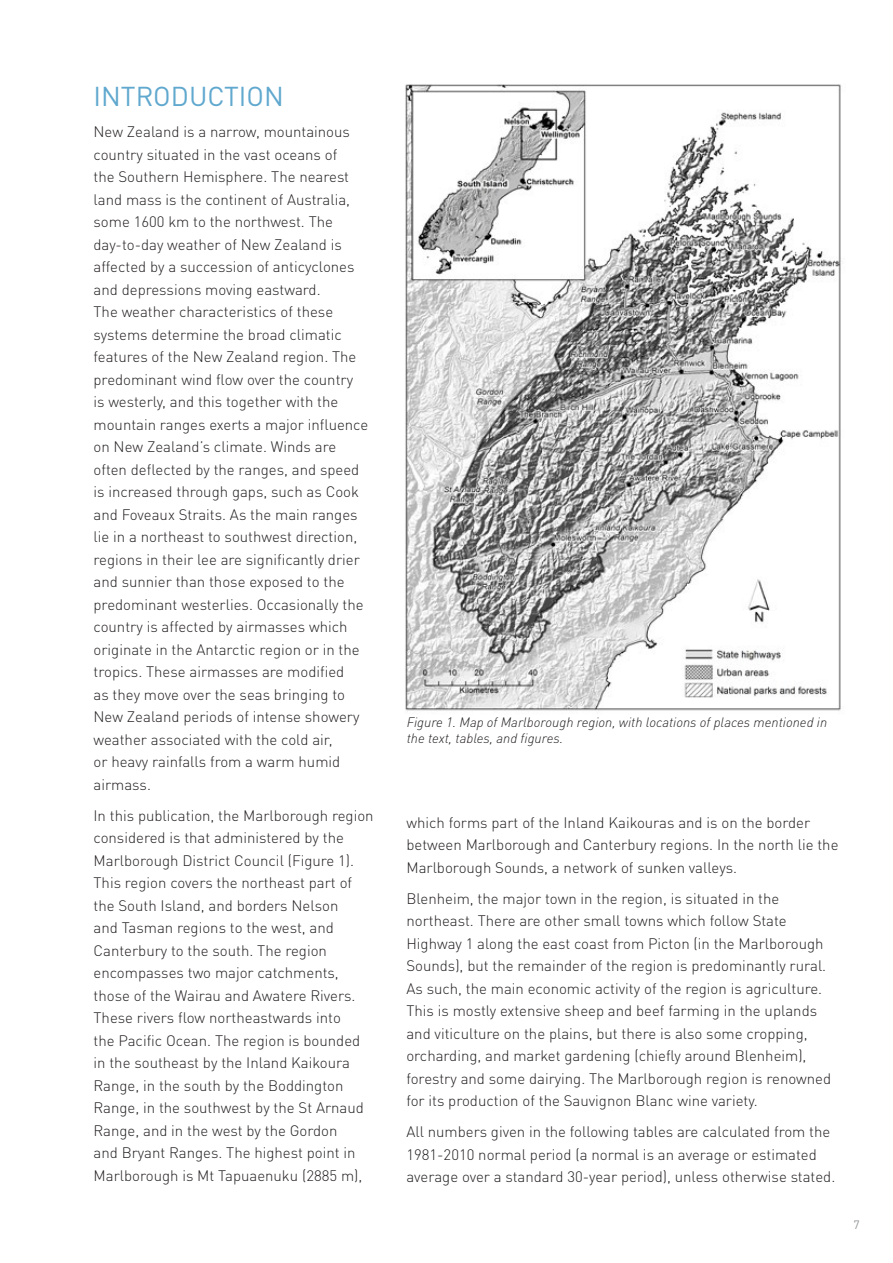
<style>
.page{position:relative;width:893px;height:1263px;background:#fff}
.page>*{position:absolute;margin:0;border:0;box-sizing:border-box;transform-origin:0 0}
.t1{font:27px "DIN Pro";color:#60a8ce}
.t2{font:300 15px/22.5px "DIN Pro";color:#231f20}
.t3{font:italic 300 13.5px/16.2px "DIN Pro";color:#231f20}
.t4{font:12px "DIN Pro";color:#949698}
</style>
<div class="page">
<img style="left:405px;top:84px;width:436px;height:628px">
<h1 class="t1" style="left:94px;top:75px;width:192px">INTRODUCTION</h1>
<p class="t2" style="left:94px;top:119px;width:276px">New Zealand is a narrow, mountainous country situated in the vast oceans of<br>the Southern Hemisphere. The nearest land mass is the continent of Australia, some 1600 km to the northwest. The day-to-day weather of New Zealand is affected by a succession of anticyclones and depressions moving eastward.<br>The weather characteristics of these systems determine the broad climatic features of the New Zealand region. The predominant wind flow over the country<br>is westerly, and this together with the mountain ranges exerts a major influence on New Zealand’s climate. Winds are often deflected by the ranges, and speed is increased through gaps, such as Cook and Foveaux Straits. As the main ranges lie in a northeast to southwest direction, regions in their lee are significantly drier and sunnier than those exposed to the predominant westerlies. Occasionally the country is affected by airmasses which originate in the Antarctic region or in the tropics. These airmasses are modified<br>as they move over the seas bringing to New Zealand periods of intense showery weather associated with the cold air,<br>or heavy rainfalls from a warm humid airmass.</p>
<p class="t2" style="left:94px;top:803px;width:282px">In this publication, the Marlborough region considered is that administered by the Marlborough District Council (Figure 1).<br>This region covers the northeast part of the South Island, and borders Nelson<br>and Tasman regions to the west, and Canterbury to the south. The region encompasses two major catchments, those of the Wairau and Awatere Rivers.<br>These rivers flow northeastwards into<br>the Pacific Ocean. The region is bounded in the southeast by the Inland Kaikoura Range, in the south by the Boddington Range, in the southwest by the St Arnaud Range, and in the west by the Gordon<br>and Bryant Ranges. The highest point in Marlborough is Mt Tapuaenuku (2885 m),</p>
<p class="t2" style="left:406px;top:810px;width:434px">which forms part of the Inland Kaikouras and is on the border between Marlborough and Canterbury regions. In the north lie the<br>Marlborough Sounds, a network of sunken valleys.</p>
<p class="t3" style="left:407px;top:713px;width:422px">Figure 1. Map of Marlborough region, with locations of places mentioned in the text, tables, and figures.</p>
<p class="t2" style="left:406px;top:886px;width:426px">Blenheim, the major town in the region, is situated in the northeast. There are other small towns which follow State Highway 1 along the east coast from Picton (in the Marlborough Sounds), but the remainder of the region is predominantly rural.<br>As such, the main economic activity of the region is agriculture.<br>This is mostly extensive sheep and beef farming in the uplands and viticulture on the plains, but there is also some cropping, orcharding, and market gardening (chiefly around Blenheim), forestry and some dairying. The Marlborough region is renowned for its production of the Sauvignon Blanc wine variety.</p>
<p class="t2" style="left:406px;top:1119px;width:430px">All numbers given in the following tables are calculated from the<br>1981-2010 normal period (a normal is an average or estimated average over a standard 30-year period), unless otherwise stated.</p>
<p class="t4" style="left:853px;top:1215px;width:8px">7</p>
</div>
